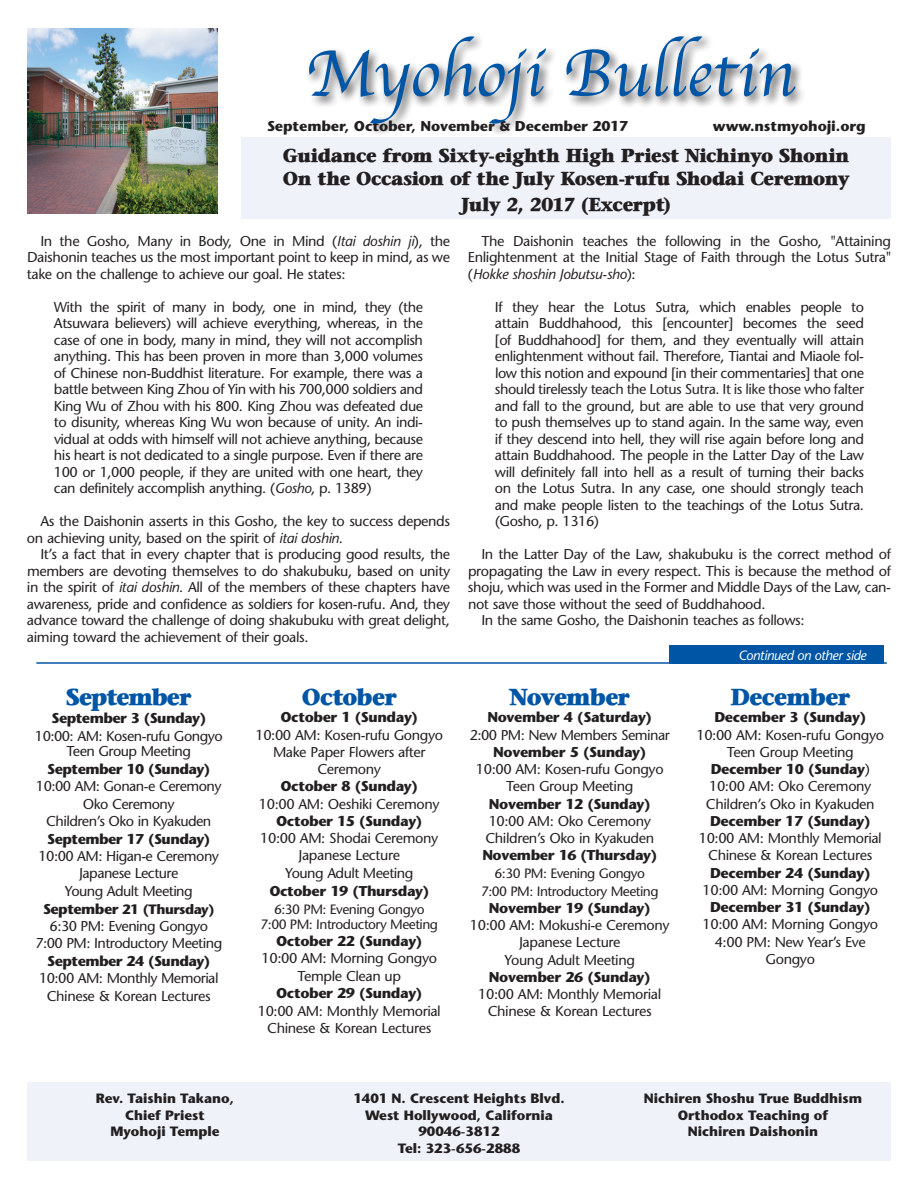
<style>
.page{position:relative;width:918px;height:1188px;background:#fff}
.page>*{position:absolute;margin:0;border:0;box-sizing:border-box;transform-origin:0 0}
.t1{font:68.4px "Apple Chancery";color:#0155a5}
.t2{font:800 22.8px "Stone Serif";letter-spacing:-.025em;color:#0155a5}
.t3{font:800 18.6px/23.4px "Stone Serif";letter-spacing:-.005em;color:#231f20}
.t4{font:14.25px/16.5px "Stone Sans";letter-spacing:-.02em;color:#231f20;text-align:center}
.t5{font:700 14.25px "Stone Sans";letter-spacing:-.02em;color:#231f20}
.t6{font:700 13.5px/16.5px "Stone Sans";color:#231f20;text-align:center}
.t7{font:13.5px/15px "Stone Sans";letter-spacing:-.03em;color:#231f20;text-align:center}
.t8{font:italic 13.5px "Stone Sans";letter-spacing:-.03em;color:#fff}
.s1{font-style:italic}
.s2{font-size:14.25px}
.s3{font-weight:700}
</style>
<div class="page">
<div style="left:241px;top:138px;width:650px;height:81px;background:#eff2f9"></div>
<hr style="left:242px;top:111px;width:649px;height:1px;background:#231f20">
<div style="left:27px;top:1082px;width:864px;height:79px;background:#eff2f9"></div>
<hr style="left:241px;top:26px;width:650px;height:2px;background:#231f20">
<div style="left:306px;top:33px;width:502px;height:103px;background:#231f20;opacity:.75"></div>
<div style="left:670px;top:645px;width:214px;height:18px;background:#0155a5"></div>
<img style="left:28px;top:28px;width:190px;height:186px">
<hr style="left:36px;top:662px;width:851px;height:2px;background:#0155a5">
<h1 class="t1" style="left:305px;top:19px;width:492px">Myohoji Bulletin</h1>
<p class="t5" style="left:267px;top:117px;width:363px">September, October, November &amp; December 2017</p>
<p class="t5" style="left:713px;top:117px;width:154px">www.nstmyohoji.org</p>
<h3 class="t3" style="left:283px;top:143px;width:568px">Guidance from Sixty-eighth High Priest Nichinyo Shonin<br>On the Occasion of the July Kosen-rufu Shodai Ceremony</h3>
<h3 class="t3" style="left:461px;top:192px;width:211px">July 2, 2017 (Excerpt)</h3>
<p class="t4" style="left:27px;top:232px;width:425px;text-align:justify;text-indent:14px">In the Gosho, Many in Body, One in Mind (<span class="s1">Itai doshin ji</span>), the Daishonin teaches us the most important point to keep in mind, as we take on the challenge to achieve our goal. He states:</p>
<p class="t4" style="left:54px;top:298px;width:371px;text-align:justify">With the spirit of many in body, one in mind, they (the Atsuwara believers) will achieve everything, whereas, in the case of one in body, many in mind, they will not accomplish anything. This has been proven in more than 3,000 volumes of Chinese non-Buddhist literature. For example, there was a battle between King Zhou of Yin with his 700,000 soldiers and King Wu of Zhou with his 800. King Zhou was defeated due to disunity, whereas King Wu won because of unity. An indi&shy;vidual at odds with himself will not achieve anything, because his heart is not dedicated to a single purpose. Even if there are 100 or 1,000 people, if they are united with one heart, they can definitely accomplish anything. (<span class="s1">Gosho</span>, p. 1389)</p>
<p class="t4" style="left:27px;top:513px;width:425px;text-align:left;text-indent:13px">As the Daishonin asserts in this Gosho, the key to success depends on achieving unity, based on the spirit of <span class="s1">itai doshin</span>.</p>
<p class="t4" style="left:27px;top:546px;width:425px;text-align:justify;text-indent:14px">It’s a fact that in every chapter that is producing good results, the members are devoting themselves to do shakubuku, based on unity in the spirit of <span class="s1">itai doshin</span>. All of the members of these chapters have awareness, pride and confidence as soldiers for kosen-rufu. And, they advance toward the challenge of doing shakubuku with great delight, aiming toward the achievement of their goals.</p>
<p class="t4" style="left:468px;top:233px;width:425px;text-align:justify;text-indent:14px">The Daishonin teaches the following in the Gosho, "Attaining Enlightenment at the Initial Stage of Faith through the Lotus Sutra" (<span class="s1">Hokke shoshin Jobutsu-sho</span>):</p>
<p class="t4" style="left:495px;top:299px;width:371px;text-align:justify">If they hear the Lotus Sutra, which enables people to attain Buddhahood, this [encounter] becomes the seed [of Buddhahood] for them, and they eventually will attain enlightenment without fail. Therefore, Tiantai and Miaole fol&shy;low this notion and expound [in their commentaries] that one should tirelessly teach the Lotus Sutra. It is like those who falter and fall to the ground, but are able to use that very ground to push themselves up to stand again. In the same way, even if they descend into hell, they will rise again before long and attain Buddhahood. The people in the Latter Day of the Law will definitely fall into hell as a result of turning their backs on the Lotus Sutra. In any case, one should strongly teach and make people listen to the teachings of the Lotus Sutra. (Gosho, p. 1316)</p>
<p class="t4" style="left:481px;top:546px;width:411px">In the Latter Day of the Law, shakubuku is the correct method of</p>
<p class="t4" style="left:468px;top:562px;width:424px">propagating the Law in every respect. This is because the method of</p>
<p class="t4" style="left:468px;top:579px;width:425px">shoju, which was used in the Former and Middle Days of the Law, can-</p>
<p class="t4" style="left:468px;top:595px;width:299px">not save those without the seed of Buddhahood.</p>
<p class="t4" style="left:482px;top:612px;width:325px">In the same Gosho, the Daishonin teaches as follows:</p>
<h2 class="t2" style="left:66px;top:683px;width:127px">September</h2>
<p class="t5" style="left:52px;top:709px;width:156px">September 3 (Sunday)</p>
<p class="t4" style="left:35px;top:729px;width:189px;line-height:15px">10:00: AM: Kosen-rufu Gongyo<br>Teen Group Meeting</p>
<p class="t5" style="left:47px;top:760px;width:165px">September 10 (Sunday)</p>
<p class="t4" style="left:36px;top:778px;width:187px;line-height:17.2px">10:00 AM: Gonan-e Ceremony<br>Oko Ceremony<br>Children’s Oko in Kyakuden</p>
<p class="t5" style="left:47px;top:830px;width:165px">September 17 (Sunday)</p>
<p class="t4" style="left:39px;top:847px;width:182px;line-height:17.2px">10:00 AM: Higan-e Ceremony<br>Japanese Lecture<br>Young Adult Meeting</p>
<p class="t6" style="left:43px;top:900px;width:173px"><span class="s2">September</span> 21 (Thursday)</p>
<p class="t4" style="left:35px;top:917px;width:189px;line-height:17.2px">6:30 PM: Evening Gongyo<br>7:00 PM: Introductory Meeting</p>
<p class="t5" style="left:47px;top:952px;width:165px">September 24 (Sunday)</p>
<p class="t4" style="left:39px;top:970px;width:181px;line-height:17.2px">10:00 AM: Monthly Memorial<br>Chinese &amp; Korean Lectures</p>
<h2 class="t2" style="left:302px;top:683px;width:96px">October</h2>
<p class="t5" style="left:281px;top:708px;width:139px">October 1 (Sunday)</p>
<p class="t4" style="left:255px;top:726px;width:189px;line-height:17.2px">10:00 AM: Kosen-rufu Gongyo<br>Make Paper Flowers after<br>Ceremony</p>
<p class="t5" style="left:281px;top:777px;width:139px">October 8 (Sunday)</p>
<p class="t4" style="left:259px;top:795px;width:182px">10:00 AM: Oeshiki Ceremony</p>
<p class="t5" style="left:276px;top:812px;width:148px">October 15 (Sunday)</p>
<p class="t4" style="left:260px;top:829px;width:179px;line-height:17.7px">10:00 AM: Shodai Ceremony<br>Japanese Lecture<br>Young Adult Meeting</p>
<p class="t5" style="left:269px;top:882px;width:162px">October 19 (Thursday)</p>
<p class="t7" style="left:261px;top:901px;width:179px">6:30 PM: Evening Gongyo<br>7:00 PM: Introductory Meeting</p>
<p class="t5" style="left:276px;top:932px;width:148px">October 22 (Sunday)</p>
<p class="t4" style="left:262px;top:949px;width:177px;line-height:18px">10:00 AM: Morning Gongyo<br>Temple Clean up</p>
<p class="t5" style="left:276px;top:984px;width:148px">October 29 (Sunday)</p>
<p class="t4" style="left:258px;top:1002px;width:185px;line-height:17.2px">10:00 AM: Monthly Memorial<br>Chinese &amp; Korean Lectures</p>
<h2 class="t2" style="left:510px;top:683px;width:122px">November</h2>
<p class="t5" style="left:488px;top:708px;width:166px">November 4 (Saturday)</p>
<p class="t4" style="left:470px;top:726px;width:202px">2:00 PM: New Members Seminar</p>
<p class="t5" style="left:493px;top:743px;width:155px">November 5 (Sunday)</p>
<p class="t4" style="left:476px;top:760px;width:189px;line-height:17.2px">10:00 AM: Kosen-rufu Gongyo<br>Teen Group Meeting</p>
<p class="t5" style="left:489px;top:795px;width:163px">November 12 (Sunday)</p>
<p class="t4" style="left:485px;top:812px;width:170px;line-height:17.2px;text-align:left">10:00 AM: Oko Ceremony<br>Children’s Oko in Kyakuden</p>
<p class="t5" style="left:482px;top:846px;width:177px">November 16 (Thursday)</p>
<p class="t7" style="left:481px;top:865px;width:179px;line-height:17.2px">6:30 PM: Evening Gongyo<br>7:00 PM: Introductory Meeting</p>
<p class="t5" style="left:489px;top:899px;width:163px">November 19 (Sunday)</p>
<p class="t4" style="left:470px;top:916px;width:201px;line-height:17.2px">10:00 AM: Mokushi-e Ceremony<br>Japanese Lecture<br>Young Adult Meeting</p>
<p class="t5" style="left:489px;top:968px;width:163px">November 26 (Sunday)</p>
<p class="t4" style="left:478px;top:985px;width:185px;line-height:17.2px">10:00 AM: Monthly Memorial<br>Chinese &amp; Korean Lectures</p>
<p class="t8" style="left:738px;top:647px;width:130px">Continued on other side</p>
<h2 class="t2" style="left:730px;top:683px;width:121px">December</h2>
<p class="t5" style="left:714px;top:708px;width:153px">December 3 (Sunday)</p>
<p class="t4" style="left:696px;top:726px;width:189px;line-height:17.2px">10:00 AM: Kosen-rufu Gongyo<br>Teen Group Meeting<br><span class="s3">December 10 (Sunday</span>)<br>10:00 AM: Oko Ceremony<br>Children’s Oko in Kyakuden</p>
<p class="t5" style="left:710px;top:812px;width:162px">December 17 (Sunday)</p>
<p class="t4" style="left:699px;top:829px;width:185px;line-height:17.2px">10:00 AM: Monthly Memorial<br>Chinese &amp; Korean Lectures</p>
<p class="t5" style="left:710px;top:864px;width:162px">December 24 (Sunday)</p>
<p class="t4" style="left:703px;top:882px;width:177px">10:00 AM: Morning Gongyo</p>
<p class="t5" style="left:710px;top:898px;width:162px">December 31 (Sunday)</p>
<p class="t4" style="left:703px;top:916px;width:177px;line-height:17.2px">10:00 AM: Morning Gongyo<br>4:00 PM: New Year’s Eve<br>Gongyo</p>
<p class="t6" style="left:96px;top:1090px;width:140px">Rev. Taishin Takano,<br>Chief Priest<br>Myohoji Temple</p>
<p class="t6" style="left:353px;top:1090px;width:213px">1401 N. Crescent Heights Blvd.<br>West Hollywood, California<br>90046-3812<br>Tel: 323-656-2888</p>
<p class="t6" style="left:644px;top:1090px;width:220px">Nichiren Shoshu True Buddhism<br>Orthodox Teaching of<br>Nichiren Daishonin</p>
</div>
